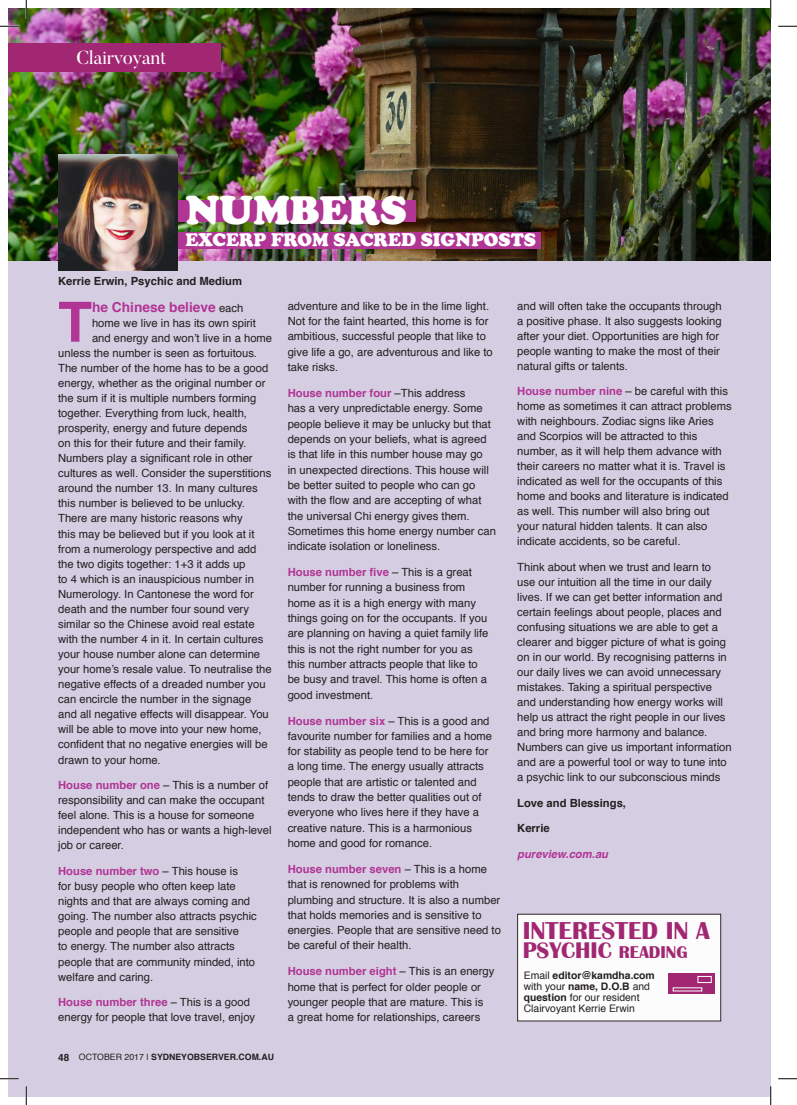
<style>
.page{position:relative;width:797px;height:1105px;background:#fff}
.page>*{position:absolute;margin:0;border:0;box-sizing:border-box;transform-origin:0 0}
.First_Paragraph_Drop{font:700 55.38px "Helvetica";color:#b13595}
.Body_Copy{font:900 41.25px "Cooper";color:#fff}
.Body_Copy-2{font:700 25.12px "Britannic";color:#a12773}
.Body_Copy-3{font:700 23.25px "Britannic";color:#a12773}
.Body_Copy-4{font:900 18.75px "Cooper";color:#fff}
.Body_Copy-5{font:18.75px "Butler";color:#fff}
.First_Paragraph_Drop-2{font:700 13.75px "Helvetica";color:#b13595}
.Body_Copy-6{font:11.25px/15px "Helvetica";color:#231f20}
.First_Paragraph_Drop-3{font:11.25px "Helvetica";color:#231f20}
.Body_Copy-7{font:700 11.25px "Helvetica";color:#231f20}
.Body_Copy-8{font:italic 700 11.25px "Helvetica";color:#b13595}
.Body_Copy-9{font:10.38px/11.1px "Helvetica";color:#231f20}
.t1{font:700 8.75px "Helvetica";color:#231f20}
.s1{font-weight:400;font-size:11.25px;color:#231f20}
.s2{font-weight:700;color:#b13595}
.s3{font-size:10px}
.s4{font-weight:400}
.s5{font-size:17.62px}
.s6{font-weight:700}
</style>
<div class="page">
<div style="left:9px;top:250px;width:761px;height:846px;background:#d5cee2"></div>
<img style="left:9px;top:9px;width:761px;height:251px">
<div style="left:177px;top:200px;width:239px;height:22px;background:#b13595"></div>
<div style="left:517px;top:914px;width:203px;height:107px;background:#fff"></div>
<div style="left:517px;top:914px;width:204px;height:107px;border:1px solid #231f20"></div>
<svg style="left:668px;top:973px;width:47px;height:21px"></svg>
<div style="left:697px;top:976px;width:14px;height:7px;border:1px solid #fff"></div>
<img style="left:58px;top:154px;width:120px;height:117px">
<div style="left:9px;top:44px;width:212px;height:28px;background:#a12773"></div>
<div style="left:178px;top:232px;width:362px;height:16px;background:#b13595"></div>
<svg style="left:0;top:25px;width:19px;height:2px"></svg>
<svg style="left:778px;top:25px;width:19px;height:2px"></svg>
<svg style="left:0;top:1078px;width:19px;height:1px"></svg>
<svg style="left:778px;top:1078px;width:19px;height:1px"></svg>
<svg style="left:25px;top:0;width:2px;height:19px"></svg>
<svg style="left:25px;top:1086px;width:2px;height:19px"></svg>
<svg style="left:770px;top:0;width:1px;height:19px"></svg>
<svg style="left:770px;top:1086px;width:1px;height:19px"></svg>
<p class="Body_Copy-5" style="left:76px;top:45px;width:91px">Clairvoyant</p>
<p class="Body_Copy" style="left:185px;top:187px;width:223px">NUMBERS</p>
<p class="Body_Copy-4" style="left:185px;top:229px;width:352px">EXCERP FROM SACRED SIGNPOSTS</p>
<p class="Body_Copy-7" style="left:58px;top:272px;width:185px">Kerrie Erwin, Psychic and Medium</p>
<p class="First_Paragraph_Drop" style="left:58px;top:277px;width:35px">T</p>
<p class="First_Paragraph_Drop-2" style="left:92px;top:296px;width:153px">he Chinese believe <span class="s1">each</span></p>
<p class="First_Paragraph_Drop-3" style="left:92px;top:314px;width:165px">home we live in has its own spirit</p>
<p class="First_Paragraph_Drop-3" style="left:92px;top:329px;width:182px">and energy and won’t live in a home</p>
<p class="First_Paragraph_Drop-3" style="left:58px;top:344px;width:200px">unless the number is seen as fortuitous.</p>
<p class="First_Paragraph_Drop-3" style="left:58px;top:359px;width:212px">The number of the home has to be a good</p>
<p class="First_Paragraph_Drop-3" style="left:58px;top:374px;width:209px">energy, whether as the original number or</p>
<p class="First_Paragraph_Drop-3" style="left:58px;top:389px;width:200px">the sum if it is multiple numbers forming</p>
<p class="First_Paragraph_Drop-3" style="left:58px;top:404px;width:190px">together. Everything from luck, health,</p>
<p class="First_Paragraph_Drop-3" style="left:58px;top:419px;width:191px">prosperity, energy and future depends</p>
<p class="First_Paragraph_Drop-3" style="left:58px;top:434px;width:190px">on this for their future and their family.</p>
<p class="First_Paragraph_Drop-3" style="left:58px;top:450px;width:196px">Numbers play a significant role in other</p>
<p class="First_Paragraph_Drop-3" style="left:58px;top:465px;width:215px">cultures as well. Consider the superstitions</p>
<p class="First_Paragraph_Drop-3" style="left:58px;top:480px;width:201px">around the number 13. In many cultures</p>
<p class="First_Paragraph_Drop-3" style="left:58px;top:495px;width:188px">this number is believed to be unlucky.</p>
<p class="First_Paragraph_Drop-3" style="left:58px;top:510px;width:186px">There are many historic reasons why</p>
<p class="First_Paragraph_Drop-3" style="left:58px;top:525px;width:198px">this may be believed but if you look at it</p>
<p class="First_Paragraph_Drop-3" style="left:58px;top:540px;width:200px">from a numerology perspective and add</p>
<p class="First_Paragraph_Drop-3" style="left:58px;top:555px;width:189px">the two digits together: 1+3 it adds up</p>
<p class="First_Paragraph_Drop-3" style="left:58px;top:570px;width:197px">to 4 which is an inauspicious number in</p>
<p class="First_Paragraph_Drop-3" style="left:58px;top:585px;width:197px">Numerology. In Cantonese the word for</p>
<p class="First_Paragraph_Drop-3" style="left:58px;top:600px;width:192px">death and the number four sound very</p>
<p class="First_Paragraph_Drop-3" style="left:58px;top:615px;width:198px">similar so the Chinese avoid real estate</p>
<p class="First_Paragraph_Drop-3" style="left:58px;top:630px;width:207px">with the number 4 in it. In certain cultures</p>
<p class="First_Paragraph_Drop-3" style="left:58px;top:645px;width:203px">your house number alone can determine</p>
<p class="First_Paragraph_Drop-3" style="left:58px;top:660px;width:215px">your home’s resale value. To neutralise the</p>
<p class="First_Paragraph_Drop-3" style="left:58px;top:675px;width:209px">negative effects of a dreaded number you</p>
<p class="First_Paragraph_Drop-3" style="left:58px;top:691px;width:195px">can encircle the number in the signage</p>
<p class="First_Paragraph_Drop-3" style="left:58px;top:706px;width:212px">and all negative effects will disappear. You</p>
<p class="First_Paragraph_Drop-3" style="left:58px;top:721px;width:205px">will be able to move into your new home,</p>
<p class="First_Paragraph_Drop-3" style="left:58px;top:736px;width:211px">confident that no negative energies will be</p>
<p class="First_Paragraph_Drop-3" style="left:58px;top:751px;width:104px">drawn to your home.</p>
<p class="Body_Copy-6" style="left:58px;top:778px;width:215px"><span class="s2">House number one</span> – This is a number of responsibility and can make the occupant feel alone. This is a house for someone independent who has or wants a high-level job or career.</p>
<p class="Body_Copy-6" style="left:58px;top:864px;width:200px"><span class="s2">House number two</span> – This house is<br>for busy people who often keep late nights and that are always coming and going. The number also attracts psychic people and people that are sensitive<br>to energy. The number also attracts people that are community minded, into welfare and caring.</p>
<p class="Body_Copy-6" style="left:58px;top:995px;width:198px"><span class="s2">House number three</span> – This is a good energy for people that love travel, enjoy</p>
<p class="t1" style="left:58px;top:1050px;width:217px"><span class="s3">48</span> <span class="s4">OCTOBER 2017 |</span> SYDNEYOBSERVER.COM.AU</p>
<p class="Body_Copy-6" style="left:288px;top:299px;width:207px">adventure and like to be in the lime light.<br>Not for the faint hearted, this home is for ambitious, successful people that like to give life a go, are adventurous and like to take risks.</p>
<p class="Body_Copy-6" style="left:288px;top:386px;width:210px"><span class="s2">House number four</span> –This address<br>has a very unpredictable energy. Some people believe it may be unlucky but that depends on your beliefs, what is agreed is that life in this number house may go<br>in unexpected directions. This house will be better suited to people who can go with the flow and are accepting of what the universal Chi energy gives them.<br>Sometimes this home energy number can indicate isolation or loneliness.</p>
<p class="Body_Copy-6" style="left:288px;top:565px;width:202px"><span class="s2">House number five</span> – This is a great number for running a business from home as it is a high energy with many things going on for the occupants. If you are planning on having a quiet family life this is not the right number for you as this number attracts people that like to be busy and travel. This home is often a good investment.</p>
<p class="Body_Copy-6" style="left:288px;top:713px;width:206px"><span class="s2">House number six</span> – This is a good and favourite number for families and a home for stability as people tend to be here for a long time. The energy usually attracts people that are artistic or talented and tends to draw the better qualities out of everyone who lives here if they have a creative nature. This is a harmonious home and good for romance.</p>
<p class="Body_Copy-6" style="left:288px;top:862px;width:215px"><span class="s2">House number seven</span> – This is a home that is renowned for problems with plumbing and structure. It is also a number that holds memories and is sensitive to energies. People that are sensitive need to be careful of their health.</p>
<p class="Body_Copy-6" style="left:288px;top:964px;width:208px"><span class="s2">House number eight</span> – This is an energy home that is perfect for older people or younger people that are mature. This is<br>a great home for relationships, careers</p>
<p class="Body_Copy-6" style="left:517px;top:299px;width:206px">and will often take the occupants through a positive phase. It also suggests looking after your diet. Opportunities are high for people wanting to make the most of their natural gifts or talents.</p>
<p class="Body_Copy-6" style="left:517px;top:384px;width:216px"><span class="s2">House number nine</span> – be careful with this home as sometimes it can attract problems with neighbours. Zodiac signs like Aries and Scorpios will be attracted to this number, as it will help them advance with their careers no matter what it is. Travel is indicated as well for the occupants of this home and books and literature is indicated as well. This number will also bring out your natural hidden talents. It can also indicate accidents, so be careful.</p>
<p class="Body_Copy-6" style="left:517px;top:560px;width:216px">Think about when we trust and learn to use our intuition all the time in our daily lives. If we can get better information and certain feelings about people, places and confusing situations we are able to get a clearer and bigger picture of what is going on in our world. By recognising patterns in our daily lives we can avoid unnecessary mistakes. Taking a spiritual perspective and understanding how energy works will help us attract the right people in our lives and bring more harmony and balance.<br>Numbers can give us important information and are a powerful tool or way to tune into a psychic link to our subconscious minds</p>
<p class="Body_Copy-7" style="left:517px;top:794px;width:110px">Love and Blessings,</p>
<p class="Body_Copy-7" style="left:517px;top:819px;width:34px">Kerrie</p>
<p class="Body_Copy-8" style="left:517px;top:845px;width:92px">pureview.com.au</p>
<p class="Body_Copy-2" style="left:522px;top:917px;width:188px">INTERESTED IN A</p>
<p class="Body_Copy-3" style="left:522px;top:937px;width:166px">PSYCHIC <span class="s5">READING</span></p>
<p class="Body_Copy-9" style="left:524px;top:970px;width:133px">Email <span class="s6">editor@kamdha.com </span>with your <span class="s6">name, D.O.B</span> and <span class="s6">question</span> for our resident<br>Clairvoyant Kerrie Erwin</p>
</div>
